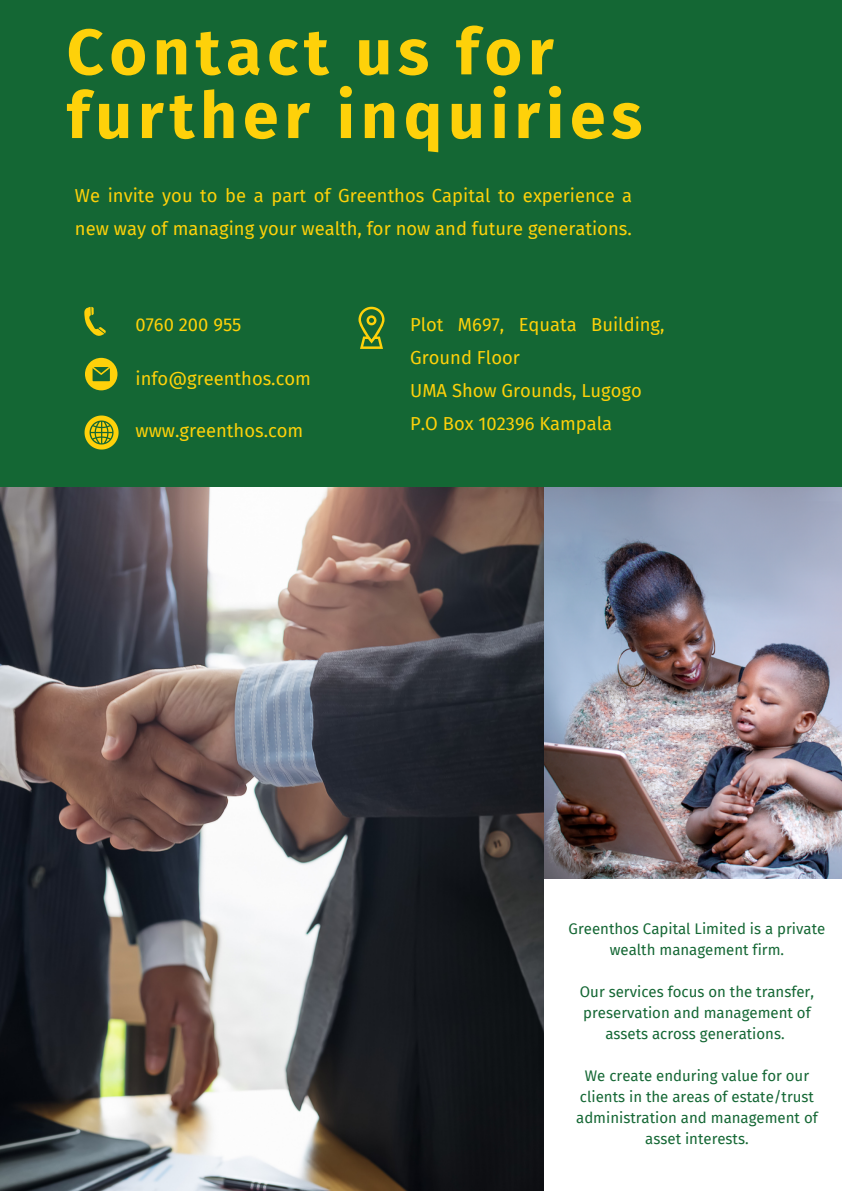
<style>
.page{position:relative;width:842px;height:1191px;background:#fff}
.page>*{position:absolute;margin:0;border:0;box-sizing:border-box;transform-origin:0 0}
.t1{font:700 64.3px/63.6px "Fira Sans";letter-spacing:.09em;color:#fed10a}
.t2{font:18.4px/32.9px "Fira Sans";color:#fed10a}
.t3{font:15px/21px "Fira Sans";color:#146734;text-align:center}
</style>
<div class="page">
<div style="left:0;top:0;width:842px;height:1190px;background:#146734"></div>
<img style="left:0;top:487px;width:544px;height:703px">
<img style="left:544px;top:487px;width:298px;height:392px">
<div style="left:544px;top:879px;width:298px;height:311px;background:#fff"></div>
<svg style="left:85px;top:415px;width:33px;height:34px"></svg>
<svg style="left:358px;top:307px;width:27px;height:42px"></svg>
<svg style="left:85px;top:358px;width:32px;height:32px"></svg>
<svg style="left:84px;top:307px;width:22px;height:29px"></svg>
<h1 class="t1" style="left:67px;top:21px;width:577px">Contact us for further inquiries</h1>
<h2 class="t2" style="left:75px;top:179px;width:559px">We invite you to be a part of Greenthos Capital to experience a new way of managing your wealth, for now and future generations.</h2>
<p class="t2" style="left:136px;top:309px;width:107px">0760 200 955</p>
<p class="t2" style="left:136px;top:362px;width:177px">info@greenthos.com</p>
<p class="t2" style="left:136px;top:414px;width:169px">www.greenthos.com</p>
<h2 class="t2" style="left:410px;top:309px;width:256px">Plot M697, Equata Building,<br>Ground Floor<br>UMA Show Grounds, Lugogo<br>P.O Box 102396 Kampala</h2>
<p class="t3" style="left:569px;top:918px;width:258px">Greenthos Capital Limited is a private wealth management firm.</p>
<h2 class="t3" style="left:580px;top:981px;width:236px">Our services focus on the transfer, preservation and management of assets across generations.</h2>
<h2 class="t3" style="left:576px;top:1065px;width:243px">We create enduring value for our clients in the areas of estate/trust administration and management of asset interests.</h2>
</div>
